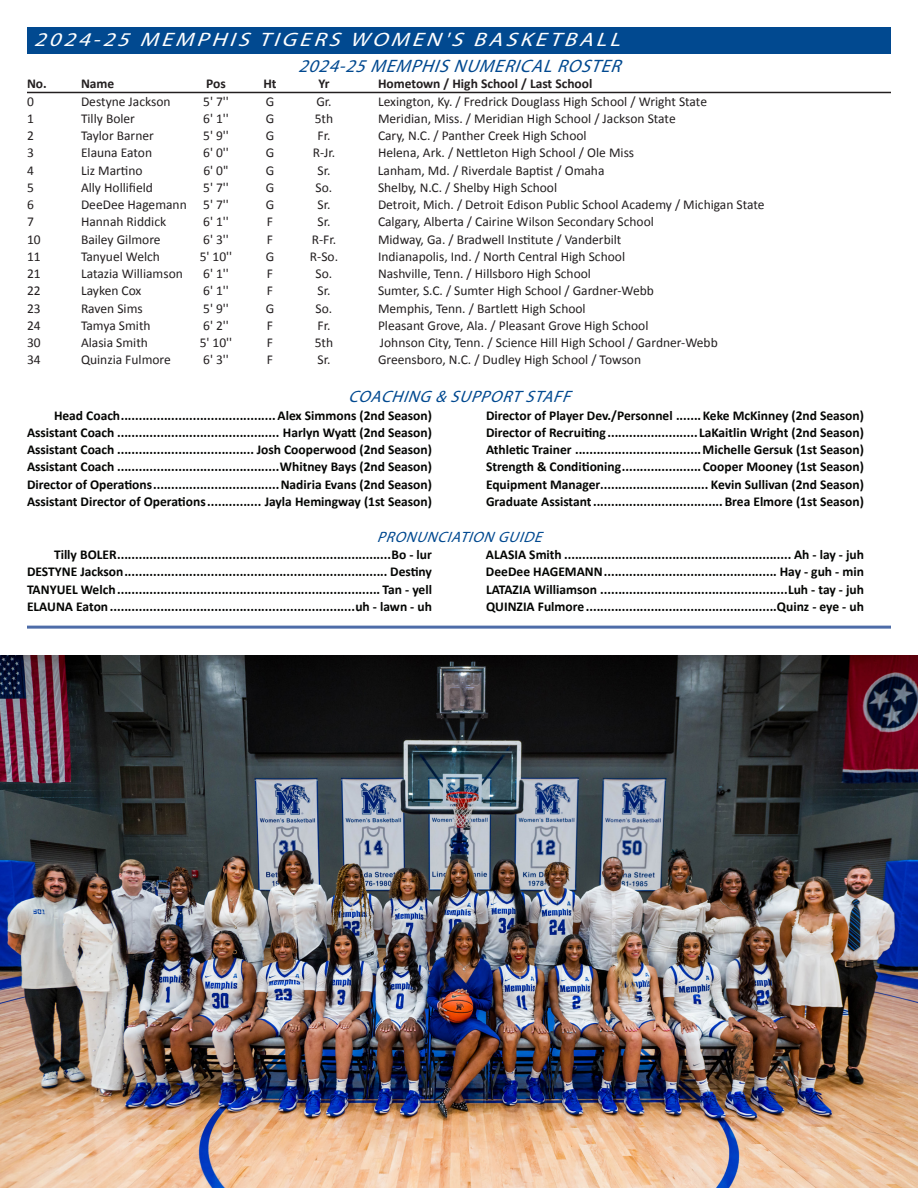
<style>
.page{position:relative;width:918px;height:1188px;background:#fff}
.page>*{position:absolute;margin:0;border:0;box-sizing:border-box;transform-origin:0 0}
.t1{font:italic 19.5px "Myriad Pro";color:#fff;scale:1.15 1}
.t2{font:italic 18px "Myriad Pro";color:#014990}
.t3{font:italic 16.5px "Myriad Pro";color:#014990}
.t4{font:italic 15px "Myriad Pro";color:#014990}
.t5{font:700 13.5px "Calibri";color:#040503}
.t6{font:13.5px "Calibri";color:#231f20}
.t7{font:700 13.5px "Calibri";color:#231f20}
</style>
<div class="page">
<div style="left:27px;top:27px;width:864px;height:27px;background:#014990"></div>
<hr style="left:27px;top:92px;width:864px;height:1px;background:#231f20">
<hr style="left:27px;top:626px;width:864px;height:3px;background:#4d6ca8">
<img style="left:0;top:656px;width:918px;height:532px">
<h1 class="t1" style="left:34px;top:28px;width:519px">2024-25 MEMPHIS TIGERS WOMEN'S BASKETBALL</h1>
<p class="t2" style="left:298px;top:55px;width:331px">2024-25MEMPHISNUMERICALROSTER</p>
<p class="t7" style="left:27px;top:74px;width:21px">No.</p>
<p class="t7" style="left:81px;top:74px;width:35px">Name</p>
<p class="t7" style="left:206px;top:74px;width:21px">Pos</p>
<p class="t7" style="left:263px;top:74px;width:15px">Ht</p>
<p class="t7" style="left:318px;top:74px;width:13px">Yr</p>
<p class="t7" style="left:378px;top:74px;width:216px">Hometown / High School / Last School</p>
<p class="t6" style="left:27px;top:92px;width:8px">0</p>
<p class="t6" style="left:81px;top:92px;width:91px">Destyne Jackson</p>
<p class="t6" style="left:203px;top:92px;width:27px">5' 7''</p>
<p class="t6" style="left:266px;top:92px;width:10px">G</p>
<p class="t6" style="left:316px;top:92px;width:17px">Gr.</p>
<p class="t6" style="left:378px;top:92px;width:331px">Lexington, Ky. / Fredrick Douglass High School / Wright State</p>
<p class="t6" style="left:27px;top:109px;width:8px">1</p>
<p class="t6" style="left:81px;top:109px;width:55px">Tilly Boler</p>
<p class="t6" style="left:203px;top:109px;width:27px">6' 1''</p>
<p class="t6" style="left:266px;top:109px;width:10px">G</p>
<p class="t6" style="left:315px;top:109px;width:20px">5th</p>
<p class="t6" style="left:378px;top:109px;width:299px">Meridian, Miss. / Meridian High School / Jackson State</p>
<p class="t6" style="left:27px;top:126px;width:8px">2</p>
<p class="t6" style="left:81px;top:126px;width:74px">Taylor Barner</p>
<p class="t6" style="left:203px;top:126px;width:27px">5' 9''</p>
<p class="t6" style="left:266px;top:126px;width:10px">G</p>
<p class="t6" style="left:318px;top:126px;width:14px">Fr.</p>
<p class="t6" style="left:378px;top:126px;width:210px">Cary, N.C. / Panther Creek High School</p>
<p class="t6" style="left:27px;top:144px;width:8px">3</p>
<p class="t6" style="left:81px;top:144px;width:73px">Elauna Eaton</p>
<p class="t6" style="left:203px;top:144px;width:27px">6' 0''</p>
<p class="t6" style="left:266px;top:144px;width:10px">G</p>
<p class="t6" style="left:313px;top:144px;width:24px">R-Jr.</p>
<p class="t6" style="left:378px;top:144px;width:258px">Helena, Ark. / Nettleton High School / Ole Miss</p>
<p class="t6" style="left:27px;top:161px;width:8px">4</p>
<p class="t6" style="left:81px;top:161px;width:63px">Liz Martino</p>
<p class="t6" style="left:203px;top:161px;width:27px">6' 0"</p>
<p class="t6" style="left:266px;top:161px;width:10px">G</p>
<p class="t6" style="left:318px;top:161px;width:14px">Sr.</p>
<p class="t6" style="left:378px;top:161px;width:228px">Lanham, Md. / Riverdale Baptist / Omaha</p>
<p class="t6" style="left:27px;top:178px;width:8px">5</p>
<p class="t6" style="left:81px;top:178px;width:74px">Ally Hollifield</p>
<p class="t6" style="left:203px;top:178px;width:27px">5' 7''</p>
<p class="t6" style="left:266px;top:178px;width:10px">G</p>
<p class="t6" style="left:316px;top:178px;width:18px">So.</p>
<p class="t6" style="left:378px;top:178px;width:181px">Shelby, N.C. / Shelby High School</p>
<p class="t6" style="left:27px;top:195px;width:8px">6</p>
<p class="t6" style="left:81px;top:195px;width:149px">DeeDee Hagemann 5' 7''</p>
<p class="t6" style="left:266px;top:195px;width:10px">G</p>
<p class="t6" style="left:318px;top:195px;width:14px">Sr.</p>
<p class="t6" style="left:378px;top:195px;width:388px">Detroit, Mich. / Detroit Edison Public School Academy / Michigan State</p>
<p class="t6" style="left:27px;top:213px;width:8px">7</p>
<p class="t6" style="left:81px;top:213px;width:87px">Hannah Riddick</p>
<p class="t6" style="left:203px;top:213px;width:27px">6' 1''</p>
<p class="t6" style="left:267px;top:213px;width:8px">F</p>
<p class="t6" style="left:318px;top:213px;width:14px">Sr.</p>
<p class="t6" style="left:378px;top:213px;width:277px">Calgary, Alberta / Cairine Wilson Secondary School</p>
<p class="t6" style="left:27px;top:230px;width:15px">10</p>
<p class="t6" style="left:81px;top:230px;width:81px">Bailey Gilmore</p>
<p class="t6" style="left:203px;top:230px;width:27px">6' 3''</p>
<p class="t6" style="left:267px;top:230px;width:8px">F</p>
<p class="t6" style="left:312px;top:230px;width:26px">R-Fr.</p>
<p class="t6" style="left:378px;top:230px;width:245px">Midway, Ga. / Bradwell Institute / Vanderbilt</p>
<p class="t6" style="left:27px;top:247px;width:15px">11</p>
<p class="t6" style="left:81px;top:247px;width:81px">Tanyuel Welch</p>
<p class="t6" style="left:200px;top:247px;width:34px">5' 10''</p>
<p class="t6" style="left:266px;top:247px;width:10px">G</p>
<p class="t6" style="left:310px;top:247px;width:30px">R-So.</p>
<p class="t6" style="left:378px;top:247px;width:249px">Indianapolis, Ind. / North Central High School</p>
<p class="t6" style="left:27px;top:264px;width:15px">21</p>
<p class="t6" style="left:81px;top:264px;width:103px">Latazia Williamson</p>
<p class="t6" style="left:203px;top:264px;width:27px">6' 1''</p>
<p class="t6" style="left:267px;top:264px;width:8px">F</p>
<p class="t6" style="left:316px;top:264px;width:18px">So.</p>
<p class="t6" style="left:378px;top:264px;width:215px">Nashville, Tenn. / Hillsboro High School</p>
<p class="t6" style="left:27px;top:282px;width:15px">22</p>
<p class="t6" style="left:81px;top:282px;width:62px">Layken Cox</p>
<p class="t6" style="left:203px;top:282px;width:27px">6' 1''</p>
<p class="t6" style="left:267px;top:282px;width:8px">F</p>
<p class="t6" style="left:318px;top:282px;width:14px">Sr.</p>
<p class="t6" style="left:378px;top:282px;width:278px">Sumter, S.C. / Sumter High School / Gardner-Webb</p>
<p class="t6" style="left:27px;top:299px;width:15px">23</p>
<p class="t6" style="left:81px;top:299px;width:63px">Raven Sims</p>
<p class="t6" style="left:203px;top:299px;width:27px">5' 9''</p>
<p class="t6" style="left:266px;top:299px;width:10px">G</p>
<p class="t6" style="left:316px;top:299px;width:18px">So.</p>
<p class="t6" style="left:378px;top:299px;width:209px">Memphis, Tenn. / Bartlett High School</p>
<p class="t6" style="left:27px;top:316px;width:15px">24</p>
<p class="t6" style="left:81px;top:316px;width:71px">Tamya Smith</p>
<p class="t6" style="left:203px;top:316px;width:27px">6' 2''</p>
<p class="t6" style="left:267px;top:316px;width:8px">F</p>
<p class="t6" style="left:318px;top:316px;width:14px">Fr.</p>
<p class="t6" style="left:378px;top:316px;width:272px">Pleasant Grove, Ala. / Pleasant Grove High School</p>
<p class="t6" style="left:27px;top:333px;width:15px">30</p>
<p class="t6" style="left:81px;top:333px;width:68px">Alasia Smith</p>
<p class="t6" style="left:200px;top:333px;width:34px">5' 10''</p>
<p class="t6" style="left:267px;top:333px;width:8px">F</p>
<p class="t6" style="left:315px;top:333px;width:20px">5th</p>
<p class="t6" style="left:380px;top:333px;width:339px">Johnson City, Tenn. / Science Hill High School / Gardner-Webb</p>
<p class="t6" style="left:27px;top:351px;width:15px">34</p>
<p class="t6" style="left:81px;top:351px;width:91px">Quinzia Fulmore</p>
<p class="t6" style="left:203px;top:351px;width:27px">6' 3''</p>
<p class="t6" style="left:267px;top:351px;width:8px">F</p>
<p class="t6" style="left:318px;top:351px;width:14px">Sr.</p>
<p class="t6" style="left:378px;top:351px;width:265px">Greensboro, N.C. / Dudley High School / Towson</p>
<p class="t3" style="left:348px;top:387px;width:230px">COACHING&amp;SUPPORTSTAFF</p>
<p class="t5" style="left:54px;top:406px;width:380px">Head Coach...........................................Alex Simmons (2nd Season)</p>
<p class="t5" style="left:486px;top:406px;width:380px">Director of Player Dev./Personnel .......Keke McKinney (2nd Season)</p>
<p class="t5" style="left:27px;top:423px;width:407px">Assistant Coach ............................................. Harlyn Wyatt (2nd Season)</p>
<p class="t5" style="left:486px;top:423px;width:380px">Director of Recruiting .........................LaKaitlin Wright (2nd Season)</p>
<p class="t5" style="left:27px;top:440px;width:407px">Assistant Coach ...................................... Josh Cooperwood (2nd Season)</p>
<p class="t5" style="left:486px;top:440px;width:380px">Athletic Trainer ...................................Michelle Gersuk (1st Season)</p>
<p class="t5" style="left:27px;top:457px;width:407px">Assistant Coach .............................................Whitney Bays (2nd Season)</p>
<p class="t5" style="left:486px;top:457px;width:380px">Strength &amp; Conditioning......................Cooper Mooney (1st Season)</p>
<p class="t5" style="left:27px;top:475px;width:407px">Director of Operations...................................Nadiria Evans (2nd Season)</p>
<p class="t5" style="left:486px;top:475px;width:380px">Equipment Manager.............................. Kevin Sullivan (2nd Season)</p>
<p class="t5" style="left:27px;top:492px;width:407px">Assistant Director of Operations............... Jayla Hemingway (1st Season)</p>
<p class="t5" style="left:486px;top:492px;width:380px">Graduate Assistant....................................Brea Elmore (1st Season)</p>
<p class="t4" style="left:377px;top:528px;width:173px">PRONUNCIATIONGUIDE</p>
<p class="t5" style="left:54px;top:545px;width:380px">Tilly BOLER............................................................................Bo - lur</p>
<p class="t5" style="left:486px;top:545px;width:380px">ALASIA Smith ............................................................... Ah - lay - juh</p>
<p class="t5" style="left:27px;top:562px;width:407px">DESTYNE Jackson......................................................................... Destiny</p>
<p class="t5" style="left:486px;top:562px;width:380px">DeeDee HAGEMANN................................................ Hay - guh - min</p>
<p class="t5" style="left:27px;top:580px;width:407px">TANYUEL Welch......................................................................... Tan - yell</p>
<p class="t5" style="left:486px;top:580px;width:380px">LATAZIA Williamson ....................................................Luh - tay - juh</p>
<p class="t5" style="left:27px;top:597px;width:407px">ELAUNA Eaton....................................................................uh - lawn - uh</p>
<p class="t5" style="left:486px;top:597px;width:380px">QUINZIA Fulmore.....................................................Quinz - eye - uh</p>
</div>
